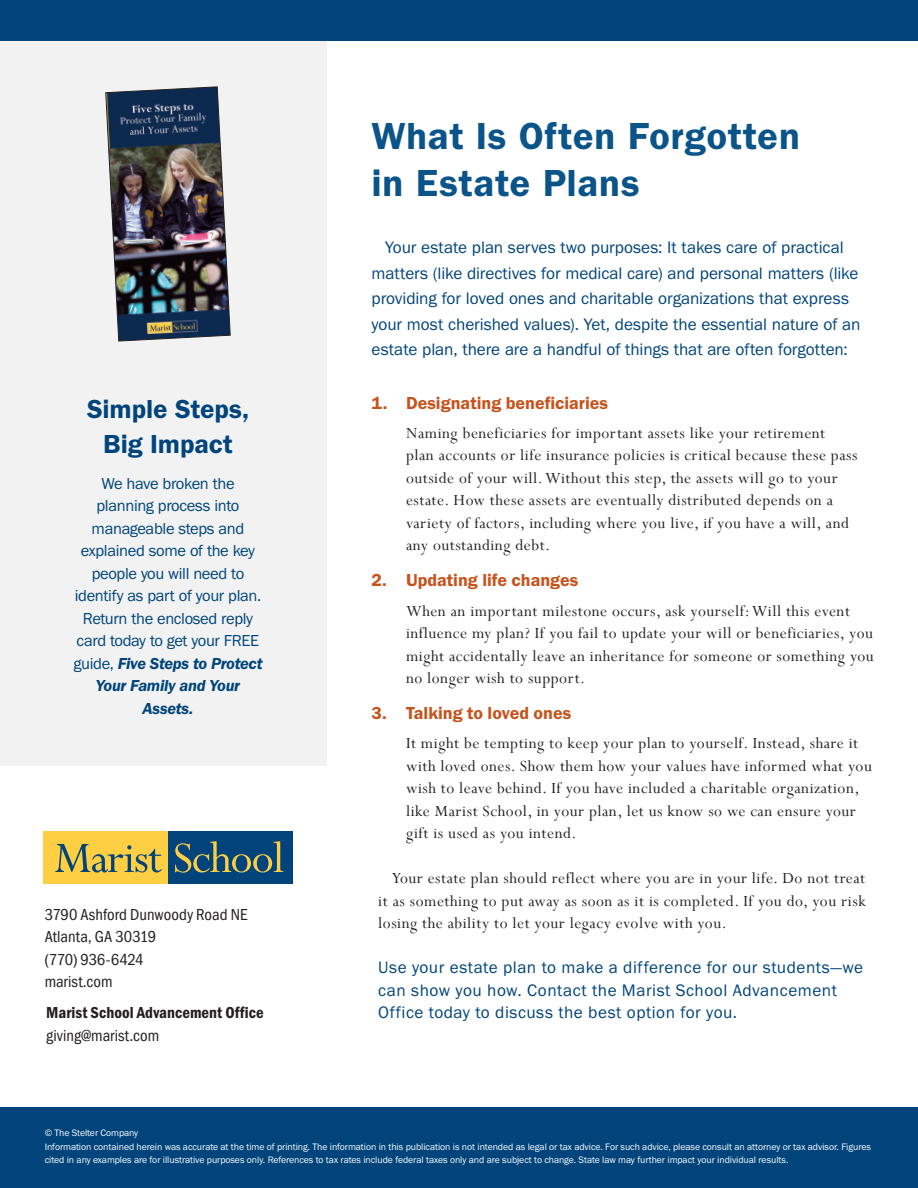
<style>
.page{position:relative;width:918px;height:1188px;background:#fff}
.page>*{position:absolute;margin:0;border:0;box-sizing:border-box;transform-origin:0 0}
.headline{font:39px/46.5px "Franklin Gothic URW Dem";letter-spacing:.015em;color:#0a548a}
.t1{font:27px/34.5px "Franklin Gothic URW Dem";letter-spacing:-.005em;color:#00447b;text-align:center}
.body{font:18px "Franklin Gothic URW Dem";color:#c7521b}
.body-2{font:17.25px/22.5px "Perpetua";letter-spacing:.03em;color:#231f20}
.first_paragraph{font:17.25px/25.5px "Franklin Gothic URW Boo";letter-spacing:-.005em;color:#00447b}
.body-3{font:17.25px/22.5px "Franklin Gothic URW Boo";letter-spacing:.03em;color:#00447b}
.t2{font:16.5px/22.5px "Franklin Gothic URW Boo";letter-spacing:-.02em;color:#00447b;text-align:center}
.t3{font:16.5px "Franklin Gothic URW Cond";color:#231f20}
.t4{font:16.5px "Franklin Gothic URW Con Dem";letter-spacing:.005em;color:#231f20}
.t5{font:9.75px/13.5px "Franklin Gothic URW Boo";letter-spacing:-.005em;color:#fff}
.s1{font-family:"Franklin Gothic URW Dem Ita"}
</style>
<div class="page">
<div style="left:0;top:0;width:326px;height:765px;background:#f1f2f1"></div>
<div style="left:0;top:0;width:918px;height:40px;background:#00447b"></div>
<div style="left:43px;top:831px;width:250px;height:53px;background:#ffcf43"></div>
<div style="left:168px;top:831px;width:125px;height:53px;background:#00447b"></div>
<svg style="left:55px;top:844px;width:107px;height:29px"></svg>
<svg style="left:175px;top:841px;width:108px;height:32px"></svg>
<div style="left:0;top:1107px;width:918px;height:81px;background:#00447b"></div>
<img style="left:105px;top:86px;width:126px;height:256px">
<p class="headline" style="left:372px;top:112px;width:430px">What Is Often Forgotten in Estate Plans</p>
<p class="t1" style="left:87px;top:391px;width:163px">Simple Steps,<br>Big Impact</p>
<p class="t2" style="left:73px;top:472px;width:191px">We have broken the planning process into manageable steps and explained some of the key people you will need to identify as part of your plan.<br>Return the enclosed reply card today to get your FREE guide, <span class="s1">Five Steps to Protect<br>Your Family and Your<br>Assets.</span></p>
<p class="t3" style="left:45px;top:902px;width:204px">3790 Ashford Dunwoody Road NE</p>
<p class="t3" style="left:45px;top:925px;width:113px">Atlanta, GA 30319</p>
<p class="t3" style="left:45px;top:947px;width:100px">(770) 936-6424</p>
<p class="t3" style="left:45px;top:970px;width:69px">marist.com</p>
<p class="t4" style="left:46px;top:1002px;width:219px">Marist School Advancement Office</p>
<p class="t3" style="left:46px;top:1024px;width:114px">giving@marist.com</p>
<p class="first_paragraph" style="left:372px;top:234px;width:491px;text-indent:14px">Your estate plan serves two purposes: It takes care of practical matters (like directives for medical care) and personal matters (like providing for loved ones and charitable organizations that express your most cherished values). Yet, despite the essential nature of an estate plan, there are a handful of things that are often forgotten:</p>
<p class="body" style="left:372px;top:392px;width:238px">1. Designating beneficiaries</p>
<p class="body-2" style="left:406px;top:421px;width:453px">Naming beneficiaries for important assets like your retirement<br>plan accounts or life insurance policies is critical because these pass outside of your will. Without this step, the assets will go to your estate. How these assets are eventually distributed depends on a variety of factors, including where you live, if you have a will, and any outstanding debt.</p>
<p class="body" style="left:372px;top:569px;width:208px">2. Updating life changes</p>
<p class="body-2" style="left:406px;top:599px;width:469px">When an important milestone occurs, ask yourself: Will this event influence my plan? If you fail to update your will or beneficiaries, you might accidentally leave an inheritance for someone or something you no longer wish to support.</p>
<p class="body" style="left:372px;top:702px;width:201px">3. Talking to loved ones</p>
<p class="body-2" style="left:406px;top:732px;width:467px">It might be tempting to keep your plan to yourself. Instead, share it with loved ones. Show them how your values have informed what you wish to leave behind. If you have included a charitable organization, like Marist School, in your plan, let us know so we can ensure your gift is used as you intend.</p>
<p class="body-2" style="left:378px;top:867px;width:489px;text-align:justify;text-indent:14px">Your estate plan should reflect where you are in your life. Do not treat it as something to put away as soon as it is completed. If you do, you risk losing the ability to let your legacy evolve with you.</p>
<p class="body-3" style="left:378px;top:956px;width:486px">Use your estate plan to make a difference for our students—we can show you how. Contact the Marist School Advancement<br>Office today to discuss the best option for you.</p>
<p class="t5" style="left:45px;top:1126px;width:95px">© The Stelter Company</p>
<p class="t5" style="left:45px;top:1140px;width:828px">Information contained herein was accurate at the time of printing. The information in this publication is not intended as legal or tax advice. For such advice, please consult an attorney or tax advisor. Figures cited in any examples are for illustrative purposes only. References to tax rates include federal taxes only and are subject to change. State law may further impact your individual results.</p>
</div>
